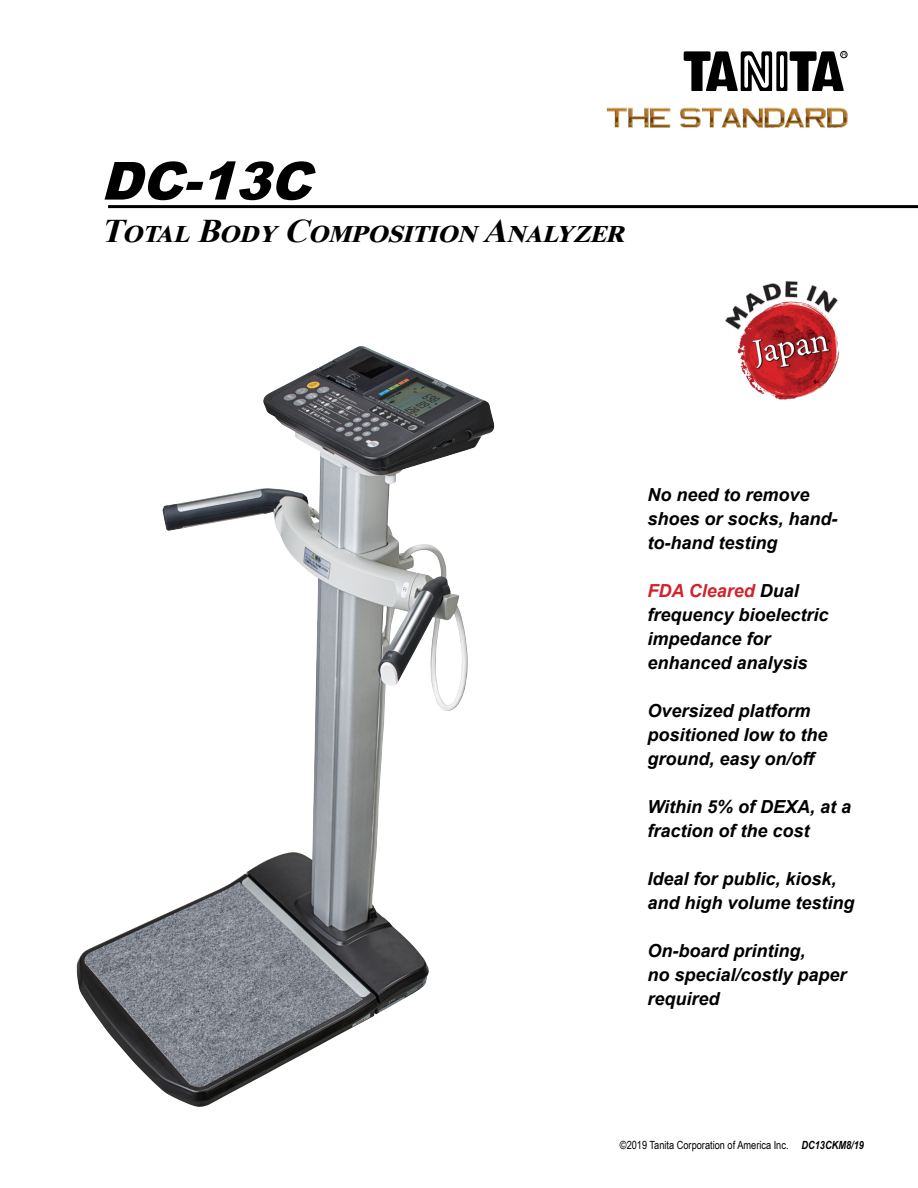
<style>
.page{position:relative;width:918px;height:1188px;background:#fff}
.page>*{position:absolute;margin:0;border:0;box-sizing:border-box;transform-origin:0 0}
.t1{font:italic 900 52.5px "Arial";color:#000}
.t2{font:italic 700 33px "Times New Roman";color:#000}
.t3{font:italic 700 18px/24px "Arial";color:#000}
.t4{font:11.25px "Arial Narrow";color:#000}
.s1{color:#d2232a}
.s2{font-weight:700;font-style:italic}
</style>
<div class="page">
<hr style="left:108px;top:205px;width:810px;height:3px;background:#000">
<div style="left:840px;top:51px;width:7px;height:7px;border:1px solid #000;border-radius:50%"></div>
<svg style="left:684px;top:51px;width:162px;height:40px"></svg>
<img style="left:606px;top:107px;width:242px;height:21px">
<img style="left:77px;top:346px;width:352px;height:761px">
<img style="left:725px;top:281px;width:115px;height:119px">
<h1 class="t1" style="left:101px;top:143px;width:231px">DC-13C</h1>
<h2 class="t2" style="left:101px;top:207px;width:537px">TotalBodyCompositionAnalyzer</h2>
<p class="t3" style="left:647px;top:483px;width:192px">No need to remove shoes or socks, hand&shy;to-hand testing</p>
<p class="t3" style="left:647px;top:579px;width:183px"><span class="s1">FDA Cleared</span> Dual frequency bioelectric impedance for enhanced analysis</p>
<p class="t3" style="left:647px;top:699px;width:182px">Oversized platform positioned low to the ground, easy on/off</p>
<p class="t3" style="left:647px;top:795px;width:205px">Within 5% of DEXA, at a fraction of the cost</p>
<p class="t3" style="left:647px;top:867px;width:209px">Ideal for public, kiosk, and high volume testing</p>
<p class="t3" style="left:647px;top:939px;width:201px">On-board printing,<br>no special/costly paper required</p>
<p class="t4" style="left:620px;top:1136px;width:246px">©2019 Tanita Corporation of America Inc. <span class="s2">DC13CKM8/19</span></p>
</div>
